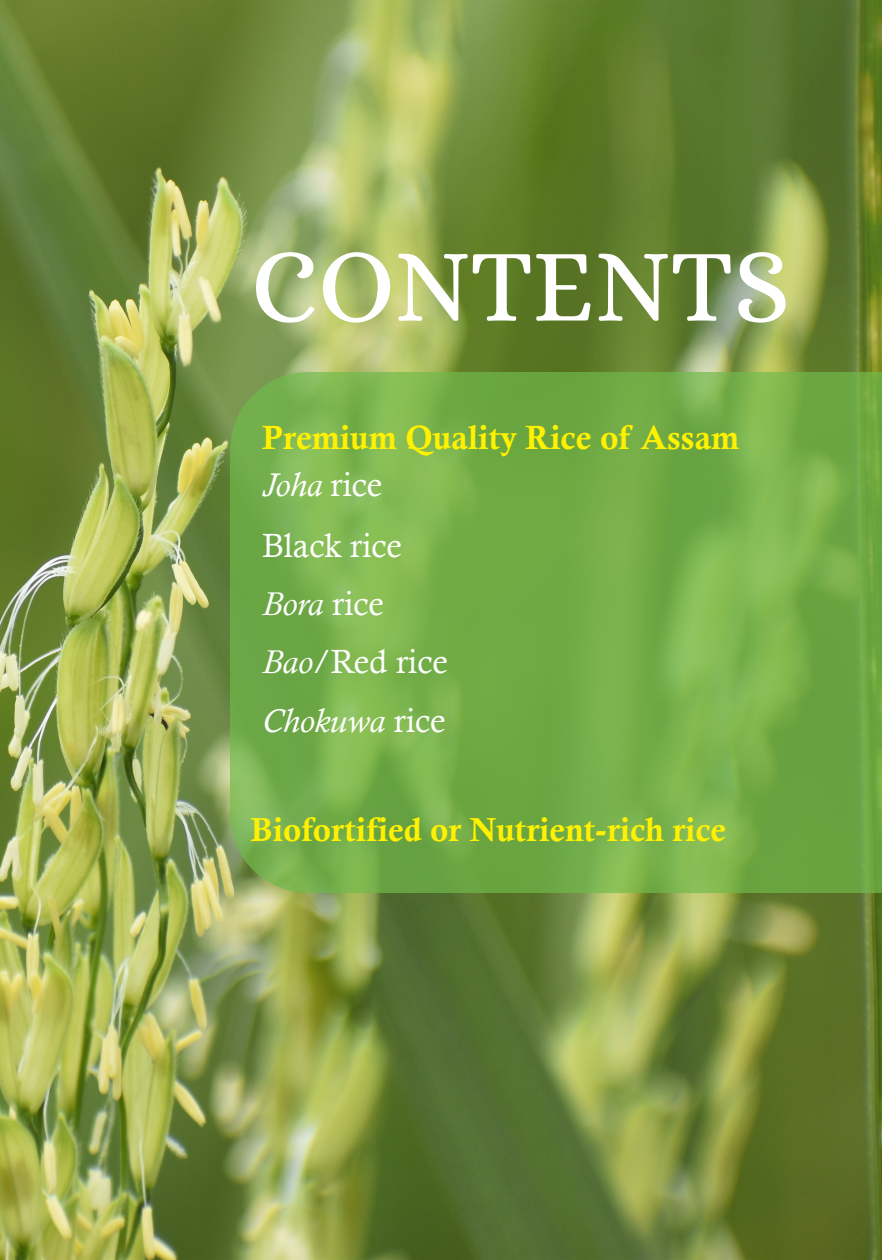
<style>
.page{position:relative;width:882px;height:1260px;background:#fff}
.page>*{position:absolute;margin:0;border:0;box-sizing:border-box;transform-origin:0 0}
.t1{font:105px "Alice";letter-spacing:-.01em;color:#fff}
.t2{font:33.6px/59px "Calisto";color:#fff}
.t3{font:33.6px "Calis MT Bol";color:#fff101}
.t4{font:33.25px "Calis MT Bol";color:#fff101}
.s1{font-style:italic}
</style>
<div class="page">
<img style="left:0;top:0;width:882px;height:1260px">
<div style="left:841px;top:0;width:41px;height:115px;background:#231f20;opacity:.75"></div>
<svg style="left:837px;top:0;width:45px;height:95px;background:#5b7528"></svg>
<hr style="left:99px;top:0;width:86px;height:1px;background:#6c7f2f">
<svg style="left:230px;top:372px;width:652px;height:521px;background:#75ae49"></svg>
<h1 class="t1" style="left:251px;top:229px;width:541px">CONTENTS</h1>
<p class="t3" style="left:262px;top:419px;width:479px">Premium Quality Rice of Assam</p>
<p class="t2" style="left:262px;top:454px;width:187px"><span class="s1">Joha</span> rice<br>Black rice<br><span class="s1">Bora</span> rice<br><span class="s1">Bao</span>/Red rice<br><span class="s1">Chokuwa</span> rice</p>
<p class="t4" style="left:251px;top:811px;width:477px">Biofortified or Nutrient-rich rice</p>
</div>
